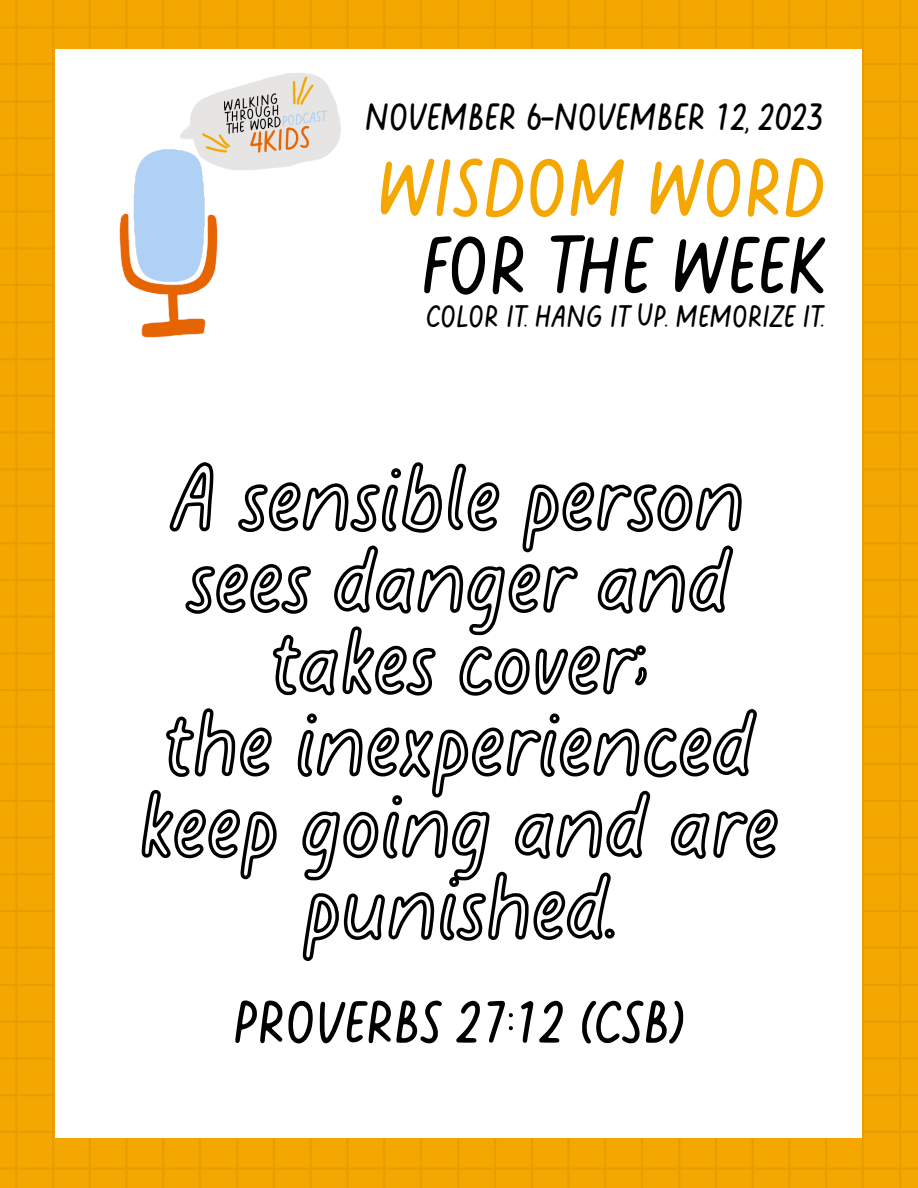
<style>
.page{position:relative;width:918px;height:1188px;background:#fff}
.page>*{position:absolute;margin:0;border:0;box-sizing:border-box;transform-origin:0 0}
.t1{font:81.45px "Moonlily";color:#f5a701}
.t2{font:81.45px "Moonlily";color:#000}
.t3{font:59.55px "Moonlily";color:#000}
.t4{font:37.95px "Moonlily";color:#000}
.t5{font:31.05px "Moonlily";color:#000}
</style>
<div class="page">
<img style="left:0;top:0;width:918px;height:1188px">
<div style="left:56px;top:50px;width:806px;height:1088px;background:#fff"></div>
<img style="left:40px;top:36px;width:343px;height:317px">
<svg style="left:169px;top:485px;width:573px;height:47px"></svg>
<svg style="left:184px;top:462px;width:551px;height:139px"></svg>
<svg style="left:185px;top:601px;width:540px;height:82px"></svg>
<svg style="left:141px;top:683px;width:637px;height:197px"></svg>
<svg style="left:301px;top:765px;width:316px;height:196px"></svg>
<p class="t4" style="left:365px;top:96px;width:460px">NOVEMBER 6-NOVEMBER 12, 2023</p>
<p class="t1" style="left:377px;top:142px;width:451px">WISDOM WORD</p>
<p class="t2" style="left:421px;top:220px;width:407px">FOR THE WEEK</p>
<p class="t5" style="left:426px;top:299px;width:399px">COLOR IT. HANG IT UP. MEMORIZE IT.</p>
<p class="t3" style="left:233px;top:989px;width:454px">PROVERBS 27:12 (CSB)</p>
</div>
